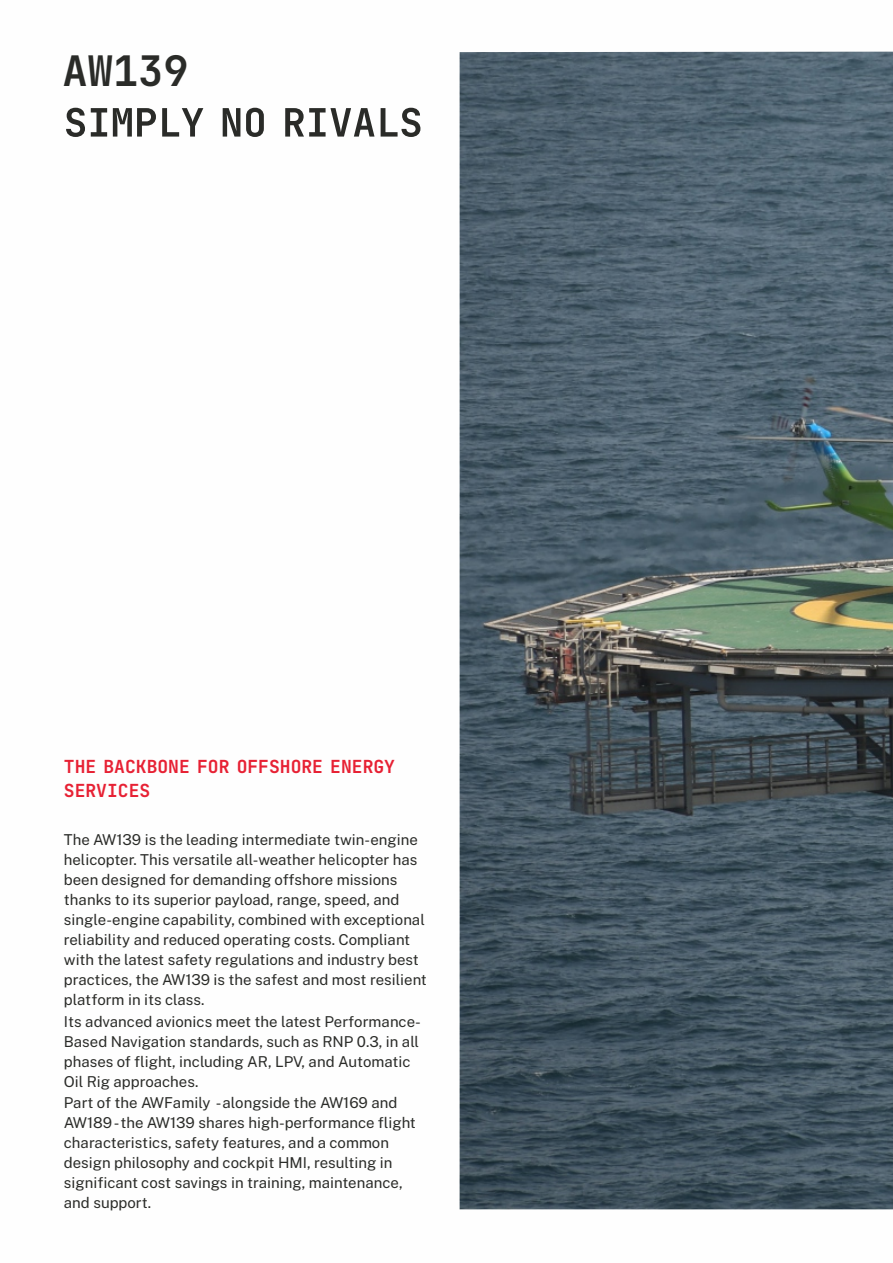
<style>
.page{position:relative;width:893px;height:1263px;background:#fff}
.page>*{position:absolute;margin:0;border:0;box-sizing:border-box;transform-origin:0 0}
.t1{font:700 42px "Tekne LDO";letter-spacing:.005em;color:#2a2b28}
.t2{font:700 18px/23.7px "Tekne LDO";letter-spacing:.005em;color:#e72134}
.t3{font:15px/20.1px "Public Sans";color:#2a2b28}
</style>
<div class="page">
<svg style="left:66px;top:108px;width:354px;height:29px"></svg>
<img style="left:460px;top:51px;width:433px;height:1158px">
<h1 class="t1" style="left:63px;top:43px;width:127px">AW139</h1>
<p class="t2" style="left:64px;top:755px;width:333px">THE BACKBONE FOR OFFSHORE ENERGY<br>SERVICES</p>
<p class="t3" style="left:64px;top:830px;width:364px">The AW139 is the leading intermediate twin-engine helicopter. This versatile all-weather helicopter has been designed for demanding offshore missions thanks to its superior payload, range, speed, and single-engine capability, combined with exceptional reliability and reduced operating costs. Compliant with the latest safety regulations and industry best practices, the AW139 is the safest and most resilient platform in its class.<br>Its advanced avionics meet the latest Performance-Based Navigation standards, such as RNP 0.3, in all phases of flight, including AR, LPV, and Automatic Oil Rig approaches.<br>Part of the AWFamily - alongside the AW169 and AW189 -the AW139 shares high-performance flight characteristics, safety features, and a common design philosophy and cockpit HMI, resulting in significant cost savings in training, maintenance, and support.</p>
</div>
